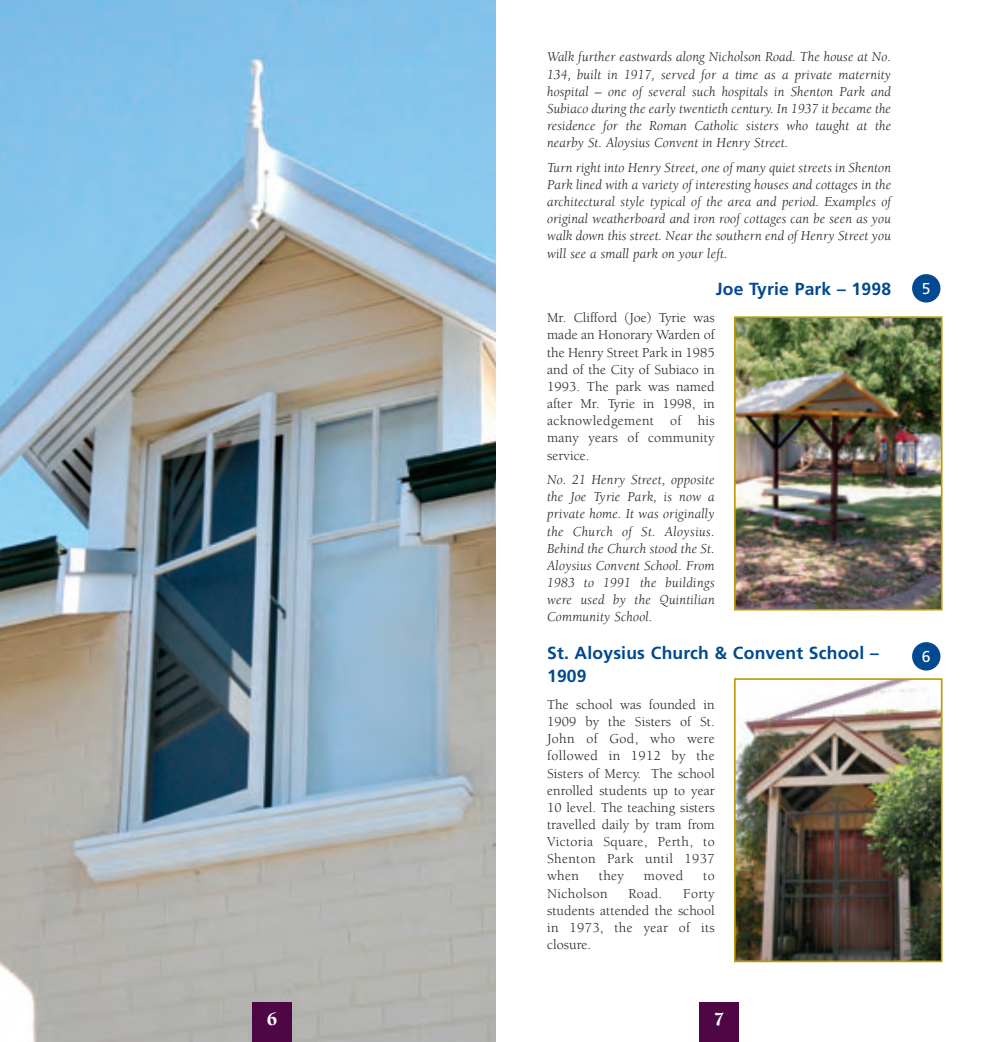
<style>
.page{position:relative;width:993px;height:1042px;background:#fff}
.page>*{position:absolute;margin:0;border:0;box-sizing:border-box;transform-origin:0 0}
.t1{font:900 19.25px "Berkeley";color:#fff}
.t2{font:700 17.5px/22.8px "Frutiger";letter-spacing:.01em;color:#014990}
.t3{font:15.75px "Frutiger";color:#fff}
.t4{font:italic 14px/17.2px "Berkeley";letter-spacing:.01em;color:#231f20;text-align:justify}
.t5{font:14px/17.2px "Berkeley";letter-spacing:.025em;color:#231f20;text-align:justify}
</style>
<div class="page">
<img style="left:0;top:0;width:495px;height:1042px">
<div style="left:699px;top:1002px;width:39px;height:40px;background:#4e0644"></div>
<div style="left:252px;top:1002px;width:40px;height:40px;background:#4e0644"></div>
<img style="left:736px;top:319px;width:203px;height:288px">
<div style="left:733px;top:316px;width:209px;height:294px;border:2px solid #bd9a05"></div>
<img style="left:736px;top:681px;width:203px;height:278px">
<div style="left:733px;top:678px;width:209px;height:284px;border:2px solid #bd9a05"></div>
<div style="left:911px;top:274px;width:29px;height:28px;background:#014990;border-radius:50%"></div>
<div style="left:911px;top:642px;width:29px;height:28px;background:#014990;border-radius:50%"></div>
<p class="t4" style="left:547px;top:50px;width:345px">Walk further eastwards along Nicholson Road. The house at No.<br>134, built in 1917, served for a time as a private maternity hospital – one of several such hospitals in Shenton Park and Subiaco during the early twentieth century. In 1937 it became the residence for the Roman Catholic sisters who taught at the nearby St. Aloysius Convent in Henry Street.</p>
<p class="t4" style="left:547px;top:160px;width:345px">Turn right into Henry Street, one of many quiet streets in Shenton Park lined with a variety of interesting houses and cottages in the architectural style typical of the area and period. Examples of original weatherboard and iron roof cottages can be seen as you walk down this street. Near the southern end of Henry Street you will see a small park on your left.</p>
<p class="t2" style="left:715px;top:279px;width:177px">Joe Tyrie Park – 1998</p>
<p class="t5" style="left:547px;top:311px;width:169px">Mr. Clifford (Joe) Tyrie was made an Honorary Warden of the Henry Street Park in 1985 and of the City of Subiaco in 1993. The park was named after Mr. Tyrie in 1998, in acknowledgement of his many years of community service.</p>
<p class="t4" style="left:547px;top:472px;width:169px">No. 21 Henry Street, opposite the Joe Tyrie Park, is now a private home. It was originally the Church of St. Aloysius.<br>Behind the Church stood the St.<br>Aloysius Convent School. From 1983 to 1991 the buildings were used by the Quintilian Community School.</p>
<p class="t2" style="left:547px;top:643px;width:333px">St. Aloysius Church &amp; Convent School –<br>1909</p>
<p class="t5" style="left:547px;top:697px;width:169px">The school was founded in 1909 by the Sisters of St.<br>John of God, who were followed in 1912 by the Sisters of Mercy. The school enrolled students up to year 10 level. The teaching sisters travelled daily by tram from Victoria Square, Perth, to Shenton Park until 1937 when</p>
<p class="t5" style="left:598px;top:869px;width:27px">they</p>
<p class="t5" style="left:643px;top:869px;width:41px">moved</p>
<p class="t5" style="left:703px;top:869px;width:13px">to</p>
<p class="t5" style="left:547px;top:886px;width:62px">Nicholson</p>
<p class="t5" style="left:628px;top:886px;width:35px">Road.</p>
<p class="t5" style="left:547px;top:886px;width:169px;text-indent:136px">Forty students attended the school in 1973, the year of its closure.</p>
<h1 class="t1" style="left:267px;top:1011px;width:12px">6</h1>
<h1 class="t1" style="left:713px;top:1011px;width:12px">7</h1>
<p class="t3" style="left:921px;top:282px;width:10px">5</p>
<p class="t3" style="left:921px;top:650px;width:10px">6</p>
</div>
